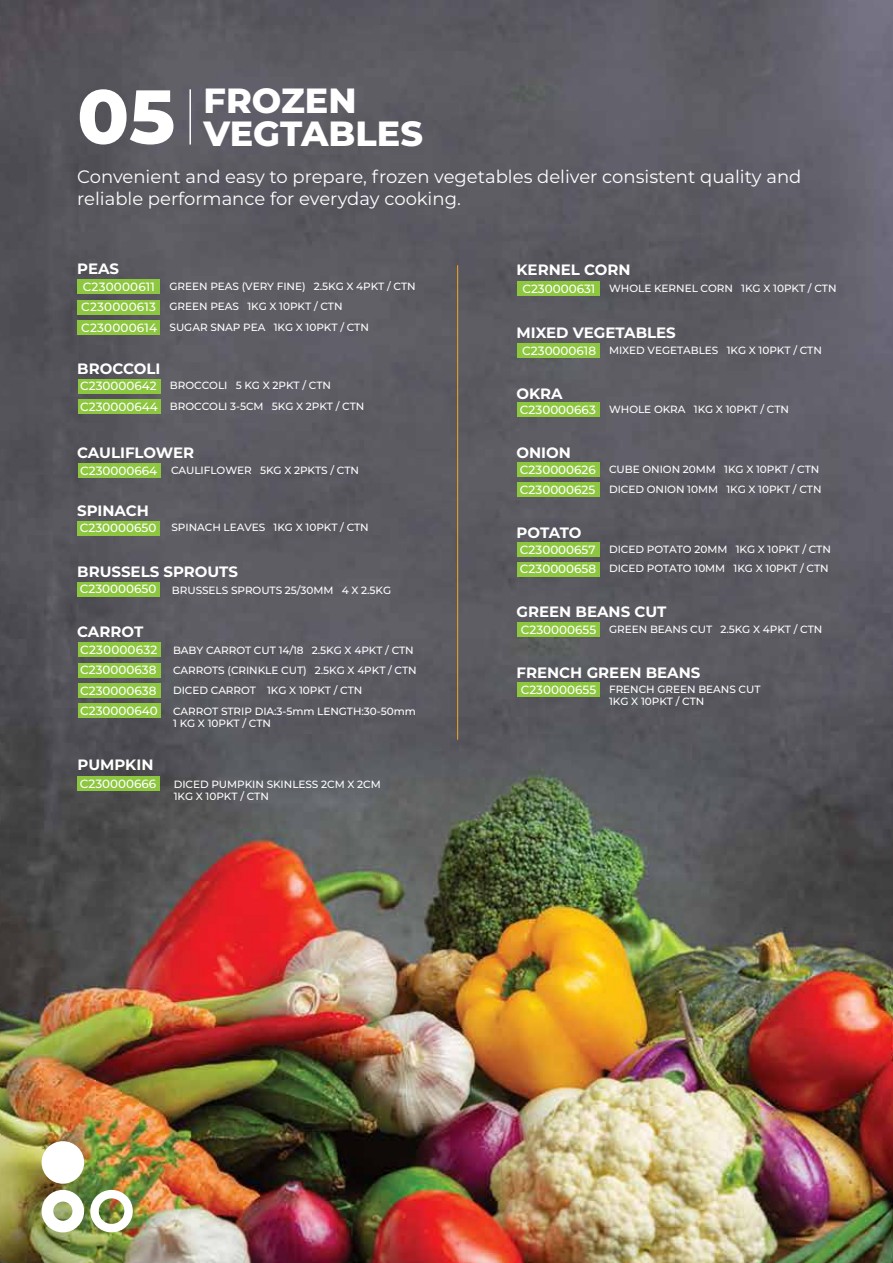
<style>
.page{position:relative;width:893px;height:1263px;background:#fff}
.page>*{position:absolute;margin:0;border:0;box-sizing:border-box;transform-origin:0 0}
.t1{font:800 34.95px/33px "Montserrat";color:#fff}
.t2{font:18px/21.6px "Montserrat";color:#fff}
.t3{font:700 15px "Montserrat";color:#fff}
.t4{font:500 12px "Montserrat";color:#fff}
.t5{font:500 10.5px/20.2px "Montserrat";letter-spacing:-.005em;color:#fff}
.s1{font-size:75.9px}
.s2{font-size:12px}
</style>
<div class="page">
<img style="left:0;top:0;width:893px;height:1263px">
<div style="left:42px;top:1141px;width:42px;height:43px;background:#fff;border-radius:50%"></div>
<img style="left:90px;top:1190px;width:43px;height:42px">
<svg style="left:42px;top:1190px;width:42px;height:42px"></svg>
<hr style="left:189px;top:89px;width:2px;height:56px;background:#fff">
<hr style="left:457px;top:265px;width:1px;height:475px;background:#f5a81c">
<div style="left:78px;top:379px;width:82px;height:14px;background:#8dc63f"></div>
<div style="left:78px;top:399px;width:82px;height:14px;background:#8dc63f"></div>
<div style="left:517px;top:281px;width:83px;height:14px;background:#8dc63f"></div>
<div style="left:77px;top:776px;width:83px;height:14px;background:#8dc63f"></div>
<div style="left:77px;top:280px;width:83px;height:14px;background:#8dc63f"></div>
<div style="left:77px;top:300px;width:83px;height:14px;background:#8dc63f"></div>
<div style="left:77px;top:320px;width:83px;height:15px;background:#8dc63f"></div>
<div style="left:78px;top:463px;width:82px;height:14px;background:#8dc63f"></div>
<div style="left:77px;top:521px;width:83px;height:14px;background:#8dc63f"></div>
<div style="left:77px;top:582px;width:83px;height:14px;background:#8dc63f"></div>
<div style="left:78px;top:643px;width:82px;height:14px;background:#8dc63f"></div>
<div style="left:78px;top:663px;width:82px;height:14px;background:#8dc63f"></div>
<div style="left:78px;top:704px;width:82px;height:14px;background:#8dc63f"></div>
<div style="left:78px;top:683px;width:82px;height:14px;background:#8dc63f"></div>
<div style="left:517px;top:623px;width:83px;height:14px;background:#8dc63f"></div>
<div style="left:517px;top:682px;width:83px;height:14px;background:#8dc63f"></div>
<div style="left:517px;top:343px;width:83px;height:15px;background:#8dc63f"></div>
<div style="left:517px;top:403px;width:83px;height:14px;background:#8dc63f"></div>
<div style="left:517px;top:542px;width:83px;height:14px;background:#8dc63f"></div>
<div style="left:517px;top:562px;width:83px;height:14px;background:#8dc63f"></div>
<div style="left:517px;top:463px;width:83px;height:14px;background:#8dc63f"></div>
<div style="left:517px;top:483px;width:83px;height:14px;background:#8dc63f"></div>
<h1 class="t1" style="left:77px;top:82px;width:347px;text-indent:126px">FROZEN<br><span class="s1">05</span> VEGTABLES</h1>
<h2 class="t2" style="left:77px;top:165px;width:726px">Convenient and easy to prepare, frozen vegetables deliver consistent quality and reliable performance for everyday cooking.</h2>
<h3 class="t3" style="left:77px;top:258px;width:43px">PEAS</h3>
<p class="t5" style="left:81px;top:276px;width:336px"><span class="s2">C230000611</span> GREEN PEAS (VERY FINE) 2.5KG X 4PKT / CTN<br><span class="s2">C230000613</span> GREEN PEAS 1KG X 10PKT / CTN<br><span class="s2">C230000614</span> SUGAR SNAP PEA 1KG X 10PKT / CTN</p>
<h3 class="t3" style="left:77px;top:358px;width:85px">BROCCOLI</h3>
<p class="t5" style="left:80px;top:375px;width:286px"><span class="s2">C230000642</span> BROCCOLI 5 KG X 2PKT / CTN<br><span class="s2">C230000644</span> BROCCOLI 3-5CM 5KG X 2PKT / CTN</p>
<h3 class="t3" style="left:77px;top:442px;width:118px">CAULIFLOWER</h3>
<p class="t5" style="left:80px;top:460px;width:280px"><span class="s2">C230000664</span> CAULIFLOWER 5KG X 2PKTS / CTN</p>
<h3 class="t3" style="left:77px;top:500px;width:73px">SPINACH</h3>
<p class="t5" style="left:172px;top:517px;width:199px">SPINACH LEAVES 1KG X 10PKT / CTN</p>
<h3 class="t3" style="left:77px;top:561px;width:162px">BRUSSELS SPROUTS</h3>
<p class="t5" style="left:172px;top:579px;width:221px">BRUSSELS SPROUTS 25/30MM 4 X 2.5KG</p>
<p class="t4" style="left:80px;top:520px;width:78px">C230000650</p>
<p class="t4" style="left:80px;top:581px;width:78px">C230000650</p>
<h3 class="t3" style="left:77px;top:621px;width:68px">CARROT</h3>
<p class="t4" style="left:80px;top:641px;width:78px">C230000632</p>
<p class="t5" style="left:173px;top:639px;width:242px">BABY CARROT CUT 14/18 2.5KG X 4PKT / CTN</p>
<p class="t4" style="left:80px;top:662px;width:78px">C230000638</p>
<p class="t5" style="left:173px;top:660px;width:245px">CARROTS (CRINKLE CUT) 2.5KG X 4PKT / CTN</p>
<p class="t5" style="left:173px;top:704px;width:244px;line-height:12.6px">CARROT STRIP DIA:3-5mm LENGTH:30-50mm<br>1 KG X 10PKT / CTN</p>
<p class="t4" style="left:80px;top:682px;width:78px">C230000638</p>
<p class="t5" style="left:173px;top:680px;width:191px">DICED CARROT 1KG X 10PKT / CTN</p>
<p class="t4" style="left:80px;top:702px;width:79px">C230000640</p>
<h3 class="t3" style="left:78px;top:754px;width:77px">PUMPKIN</h3>
<p class="t4" style="left:80px;top:775px;width:78px">C230000666</p>
<p class="t5" style="left:174px;top:777px;width:209px;line-height:12.6px">DICED PUMPKIN SKINLESS 2CM X 2CM<br>1KG X 10PKT / CTN</p>
<h3 class="t3" style="left:516px;top:259px;width:116px">KERNEL CORN</h3>
<p class="t5" style="left:522px;top:277px;width:316px"><span class="s2">C230000631</span> WHOLE KERNEL CORN 1KG X 10PKT / CTN</p>
<h3 class="t3" style="left:516px;top:322px;width:161px">MIXED VEGETABLES</h3>
<p class="t5" style="left:522px;top:339px;width:301px"><span class="s2">C230000618</span> MIXED VEGETABLES 1KG X 10PKT / CTN</p>
<h3 class="t3" style="left:516px;top:382px;width:48px">OKRA</h3>
<p class="t5" style="left:520px;top:399px;width:271px"><span class="s2">C230000663</span> WHOLE OKRA 1KG X 10PKT / CTN</p>
<h3 class="t3" style="left:516px;top:442px;width:56px">ONION</h3>
<p class="t5" style="left:520px;top:459px;width:303px"><span class="s2">C230000626</span> CUBE ONION 20MM 1KG X 10PKT / CTN<br><span class="s2">C230000625</span> DICED ONION 10MM 1KG X 10PKT / CTN</p>
<h3 class="t3" style="left:516px;top:521px;width:66px">POTATO</h3>
<p class="t5" style="left:520px;top:538px;width:312px;line-height:19.8px"><span class="s2">C230000657</span> DICED POTATO 20MM 1KG X 10PKT / CTN<br><span class="s2">C230000658</span> DICED POTATO 10MM 1KG X 10PKT / CTN</p>
<h3 class="t3" style="left:516px;top:601px;width:151px">GREEN BEANS CUT</h3>
<p class="t5" style="left:521px;top:619px;width:303px"><span class="s2">C230000655</span> GREEN BEANS CUT 2.5KG X 4PKT / CTN</p>
<h3 class="t3" style="left:516px;top:662px;width:185px">FRENCH GREEN BEANS</h3>
<p class="t5" style="left:609px;top:682px;width:153px;line-height:12.6px;text-indent:-88px"><span class="s2">C230000655</span> FRENCH GREEN BEANS CUT<br>1KG X 10PKT / CTN</p>
</div>
